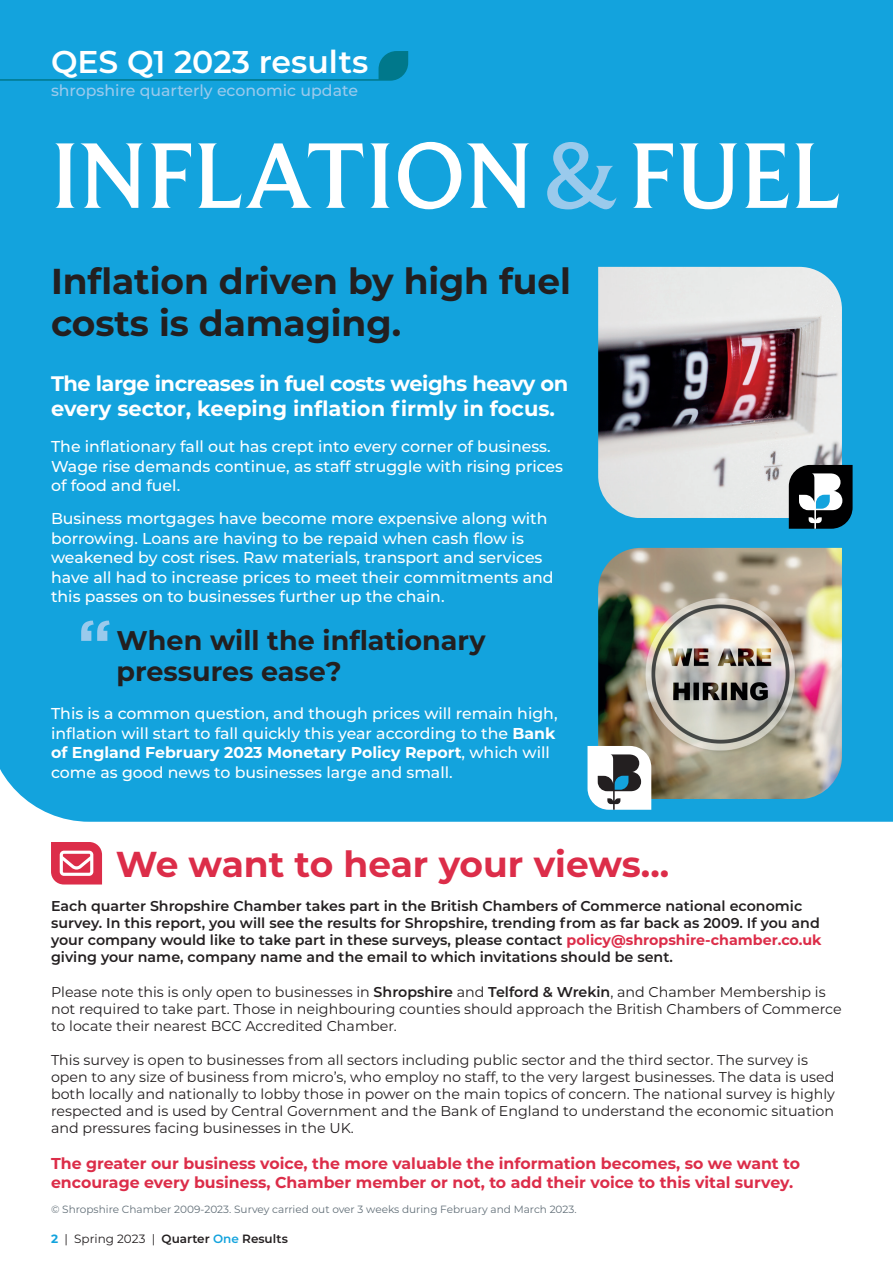
<style>
.page{position:relative;width:893px;height:1263px;background:#fff}
.page>*{position:absolute;margin:0;border:0;box-sizing:border-box;transform-origin:0 0}
.t1{font:500 96.75px "Beaufort Pro";color:#fff}
.t2{font:700 63px "Gotham";color:#9acaec}
.t3{font:700 36px/42px "Montserrat";letter-spacing:-.005em;color:#231f20}
.t4{font:700 36px "Montserrat";color:#dc2d49}
.t5{font:600 31.5px "Montserrat";color:#fff}
.t6{font:700 27px/30.8px "Montserrat";color:#231f20}
.t7{font:700 21px/25.2px "Montserrat";letter-spacing:-.02em;color:#fff}
.t8{font:500 15.75px/19.5px "Montserrat";color:#fff}
.t9{font:700 15.75px/18.9px "Montserrat";color:#dc2d49}
.t10{font:500 15.75px "Montserrat";color:#9acaec}
.t11{font:14.25px/17.1px "Montserrat";color:#231f20}
.t12{font:600 14.25px/17.1px "Montserrat";color:#231f20}
.t13{font:600 12px "Montserrat";color:#231f20}
.t14{font:10.5px "Montserrat";color:#626f78}
.s1{color:#9acaec}
.s2{font-weight:700}
.s3{font-weight:700;color:#dc2d49}
.s4{font-weight:600}
.s5{font-weight:700;color:#13a3dd}
.s6{font-weight:400}
.s7{color:#13a3dd}
</style>
<div class="page">
<div style="left:0;top:0;width:893px;height:822px;background:#13a3dd"></div>
<svg style="left:0;top:51px;width:408px;height:30px"></svg>
<img style="left:598px;top:267px;width:244px;height:251px">
<img style="left:598px;top:548px;width:244px;height:251px">
<svg style="left:51px;top:842px;width:51px;height:42px"></svg>
<svg style="left:587px;top:746px;width:64px;height:64px"></svg>
<svg style="left:789px;top:465px;width:64px;height:64px"></svg>
<h3 class="t5" style="left:51px;top:46px;width:319px">QES Q1 2023 results</h3>
<p class="t10" style="left:51px;top:84px;width:308px">shropshire quarterly economic update</p>
<h1 class="t1" style="left:51px;top:132px;width:792px">INFLATION <span class="s1">&amp;</span> FUEL</h1>
<h3 class="t3" style="left:51px;top:263px;width:521px">Inflation driven by high fuel costs is damaging.</h3>
<h3 class="t7" style="left:51px;top:372px;width:519px">The large increases in fuel costs weighs heavy on every sector, keeping inflation firmly in focus.</h3>
<p class="t8" style="left:51px;top:438px;width:514px">The inflationary fall out has crept into every corner of business.<br>Wage rise demands continue, as staff struggle with rising prices of food and fuel.</p>
<p class="t8" style="left:51px;top:510px;width:504px">Business mortgages have become more expensive along with borrowing. Loans are having to be repaid when cash flow is weakened by cost rises. Raw materials, transport and services have all had to increase prices to meet their commitments and this passes on to businesses further up the chain.</p>
<h2 class="t2" style="left:78px;top:606px;width:36px">“</h2>
<h3 class="t6" style="left:116px;top:627px;width:371px">When will the inflationary pressures ease?</h3>
<p class="t8" style="left:51px;top:705px;width:508px">This is a common question, and though prices will remain high, inflation will start to fall quickly this year according to the <span class="s2">Bank of England February 2023 Monetary Policy Report</span>, which will come as good news to businesses large and small.</p>
<h3 class="t4" style="left:116px;top:848px;width:555px">We want to hear your views...</h3>
<p class="t12" style="left:51px;top:898px;width:772px">Each quarter Shropshire Chamber takes part in the British Chambers of Commerce national economic survey. In this report, you will see the results for Shropshire, trending from as far back as 2009. If you and your company would like to take part in these surveys, please contact <span class="s3">policy@shropshire-chamber.co.uk </span>giving your name, company name and the email to which invitations should be sent.</p>
<p class="t11" style="left:51px;top:983px;width:792px">Please note this is only open to businesses in <span class="s4">Shropshire</span> and <span class="s4">Telford &amp; Wrekin</span>, and Chamber Membership is not required to take part. Those in neighbouring counties should approach the British Chambers of Commerce to locate their nearest BCC Accredited Chamber.</p>
<p class="t11" style="left:51px;top:1052px;width:785px">This survey is open to businesses from all sectors including public sector and the third sector. The survey is open to any size of business from micro’s, who employ no staff, to the very largest businesses. The data is used both locally and nationally to lobby those in power on the main topics of concern. The national survey is highly respected and is used by Central Government and the Bank of England to understand the economic situation and pressures facing businesses in the UK.</p>
<p class="t9" style="left:51px;top:1155px;width:751px">The greater our business voice, the more valuable the information becomes, so we want to encourage every business, Chamber member or not, to add their voice to this vital survey.</p>
<p class="t14" style="left:51px;top:1204px;width:527px">© Shropshire Chamber 2009-2023. Survey carried out over 3 weeks during February and March 2023.</p>
<p class="t13" style="left:51px;top:1233px;width:238px"><span class="s5">2</span> <span class="s6">| Spring 2023 |</span> Quarter <span class="s7">One</span> Results</p>
</div>
